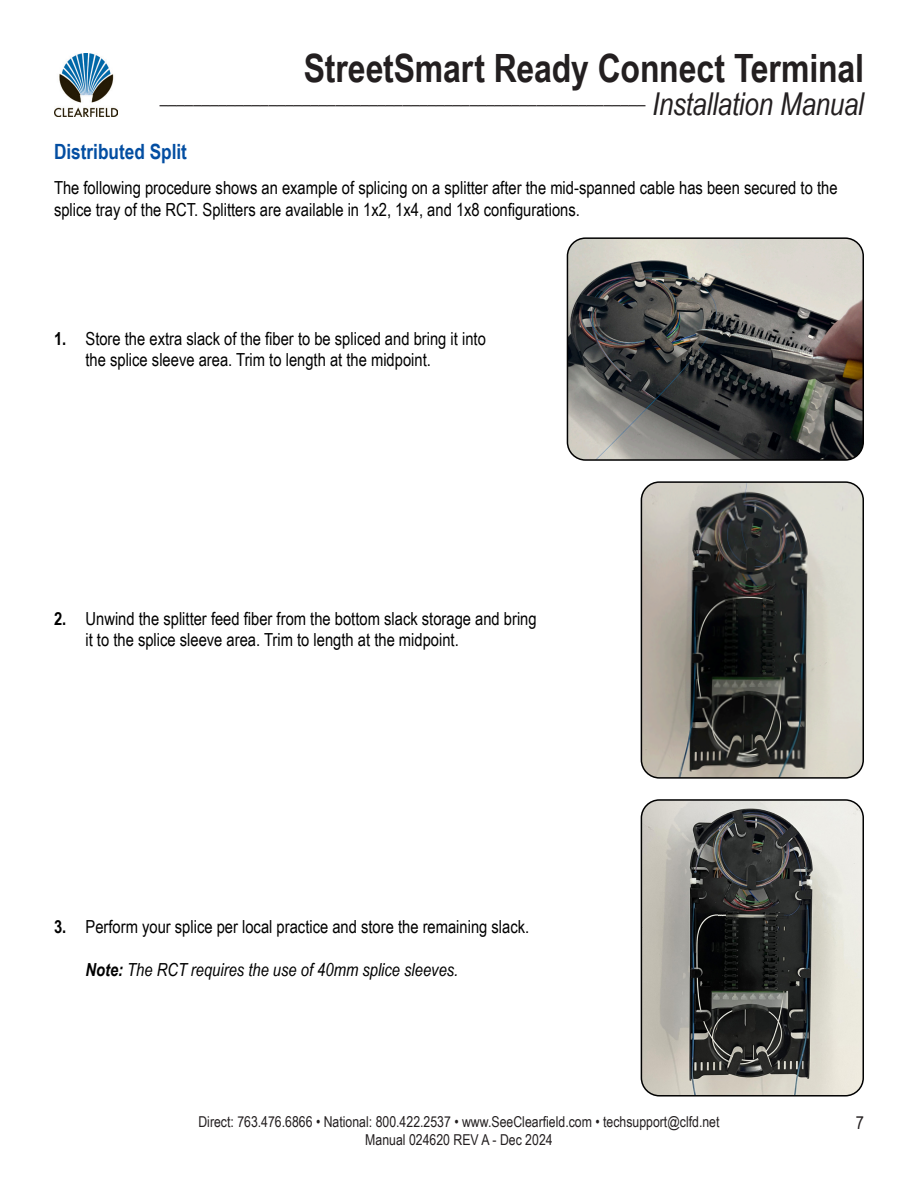
<style>
.page{position:relative;width:918px;height:1188px;background:#fff}
.page>*{position:absolute;margin:0;border:0;box-sizing:border-box;transform-origin:0 0}
.t1{font:700 39px "Arial Narrow";letter-spacing:-.005em;color:#231f20}
.Section{font:700 21px "Arial Narrow";color:#034ea2}
.t2{font:italic 18.3px "Arial Narrow";color:#231f20}
.Figure{font:18px/21.6px "Arial Narrow";color:#000}
.Figure-2{font:italic 18px "Arial Narrow";color:#000}
.Figure-3{font:700 18px "Arial Narrow";color:#000}
.t3{font:18px "Arial Narrow";color:#231f20}
.t4{font:15px/18px "Arial Narrow";color:#231f20;text-align:center}
.s1{font-size:31.5px}
.s2{font-weight:700}
</style>
<div class="page">
<img style="left:54px;top:54px;width:63px;height:63px">
<img style="left:567px;top:240px;width:294px;height:218px">
<div style="left:567px;top:237px;width:297px;height:224px;border:2px solid #000;border-radius:18px"></div>
<img style="left:641px;top:484px;width:220px;height:292px">
<div style="left:641px;top:481px;width:223px;height:298px;border:2px solid #000;border-radius:18px"></div>
<img style="left:641px;top:800px;width:220px;height:294px">
<div style="left:641px;top:799px;width:223px;height:298px;border:2px solid #000;border-radius:18px"></div>
<svg style="left:718px;top:913px;width:7px;height:4px"></svg>
<svg style="left:778px;top:912px;width:12px;height:7px"></svg>
<h1 class="t1" style="left:304px;top:39px;width:562px">StreetSmart Ready Connect Terminal</h1>
<p class="t2" style="left:160px;top:85px;width:706px">__________________________________________________________ <span class="s1">Installation Manual</span></p>
<p class="Section" style="left:54px;top:136px;width:134px">Distributed Split</p>
<p class="Figure" style="left:54px;top:177px;width:785px">The following procedure shows an example of splicing on a splitter after the mid-spanned cable has been secured to the splice tray of the RCT. Splitters are available in 1x2, 1x4, and 1x8 configurations.</p>
<p class="Figure-3" style="left:54px;top:325px;width:14px">1.</p>
<p class="Figure" style="left:86px;top:327px;width:402px">Store the extra slack of the fiber to be spliced and bring it into the splice sleeve area. Trim to length at the midpoint.</p>
<p class="Figure-3" style="left:54px;top:605px;width:14px">2.</p>
<p class="Figure" style="left:86px;top:607px;width:453px">Unwind the splitter feed fiber from the bottom slack storage and bring it to the splice sleeve area. Trim to length at the midpoint.</p>
<p class="Figure-3" style="left:54px;top:913px;width:14px">3.</p>
<p class="Figure" style="left:86px;top:915px;width:445px">Perform your splice per local practice and store the remaining slack.</p>
<p class="Figure-2" style="left:86px;top:957px;width:374px"><span class="s2">Note:</span> The RCT requires the use of 40mm splice sleeves.</p>
<p class="t4" style="left:198px;top:1112px;width:523px">Direct: 763.476.6866 • National: 800.422.2537 • www.SeeClearfield.com • techsupport@clfd.net<br>Manual 024620 REV A - Dec 2024</p>
<p class="t3" style="left:856px;top:1110px;width:10px">7</p>
</div>
